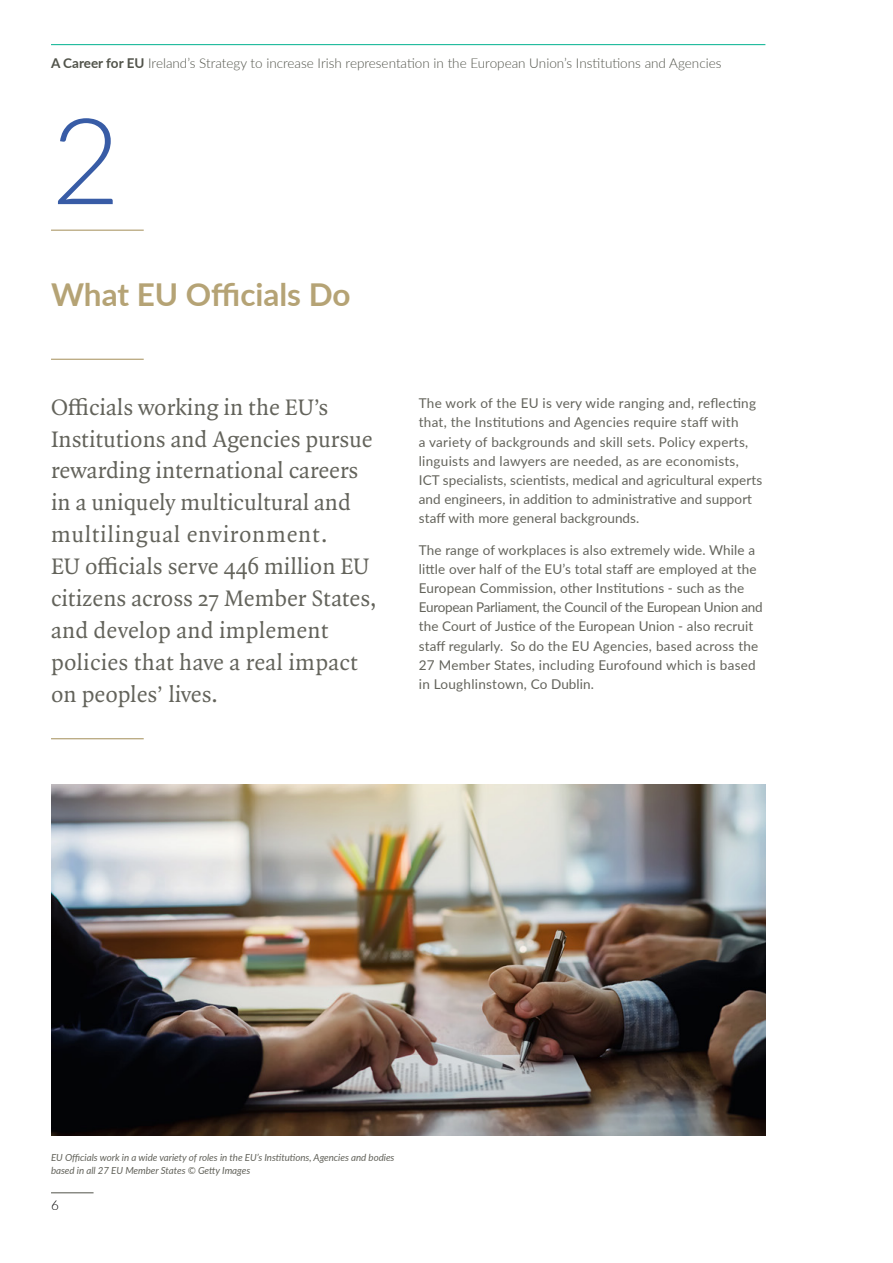
<style>
.page{position:relative;width:893px;height:1263px;background:#fff}
.page>*{position:absolute;margin:0;border:0;box-sizing:border-box;transform-origin:0 0}
.t1{font:300 120px "Lato";color:#385ca6}
.t2{font:700 31.5px "Lato";color:#b5a375}
.t3{font:24px/32px "Quadraat Pro";color:#63635b}
.t4{font:13.5px/19.2px "Lato";letter-spacing:.01em;color:#63635b}
.t5{font:300 13.5px "Lato";color:#51534a}
.t6{font:300 13.5px "Lato";color:#000}
.t7{font:italic 9.75px/12.8px "Lato";letter-spacing:-.005em;color:#63635b}
.s1{font-weight:700}
</style>
<div class="page">
<hr style="left:51px;top:1192px;width:43px;height:1px;background:#51534a">
<hr style="left:51px;top:44px;width:714px;height:1px;background:#00b18f">
<img style="left:51px;top:784px;width:714px;height:351px">
<hr style="left:51px;top:230px;width:93px;height:1px;background:#a99562">
<hr style="left:51px;top:359px;width:93px;height:1px;background:#a99562">
<hr style="left:51px;top:738px;width:93px;height:1px;background:#a99562">
<p class="t5" style="left:51px;top:54px;width:672px"><span class="s1">A Career for EU</span> Ireland’s Strategy to increase Irish representation in the European Union’s Institutions and Agencies</p>
<h1 class="t1" style="left:51px;top:77px;width:71px">2</h1>
<h2 class="t2" style="left:51px;top:271px;width:301px">What EU Officials Do</h2>
<p class="t3" style="left:51px;top:391px;width:327px">Officials working in the EU’s<br>Institutions and Agencies pursue rewarding international careers in a uniquely multicultural and multilingual environment.<br>EU officials serve 446 million EU citizens across 27 Member States, and develop and implement policies that have a real impact on peoples’ lives.</p>
<p class="t4" style="left:419px;top:393px;width:345px">The work of the EU is very wide ranging and, reflecting that, the Institutions and Agencies require staff with<br>a variety of backgrounds and skill sets. Policy experts, linguists and lawyers are needed, as are economists, ICT specialists, scientists, medical and agricultural experts and engineers, in addition to administrative and support staff with more general backgrounds.</p>
<p class="t4" style="left:419px;top:540px;width:345px">The range of workplaces is also extremely wide. While a little over half of the EU’s total staff are employed at the European Commission, other Institutions - such as the European Parliament, the Council of the European Union and the Court of Justice of the European Union - also recruit staff regularly. So do the EU Agencies, based across the 27 Member States, including Eurofound which is based in Loughlinstown, Co Dublin.</p>
<p class="t7" style="left:51px;top:1150px;width:345px">EU Officials work in a wide variety of roles in the EU’s Institutions, Agencies and bodies based in all 27 EU Member States © Getty Images</p>
<p class="t6" style="left:51px;top:1196px;width:9px">6</p>
</div>
